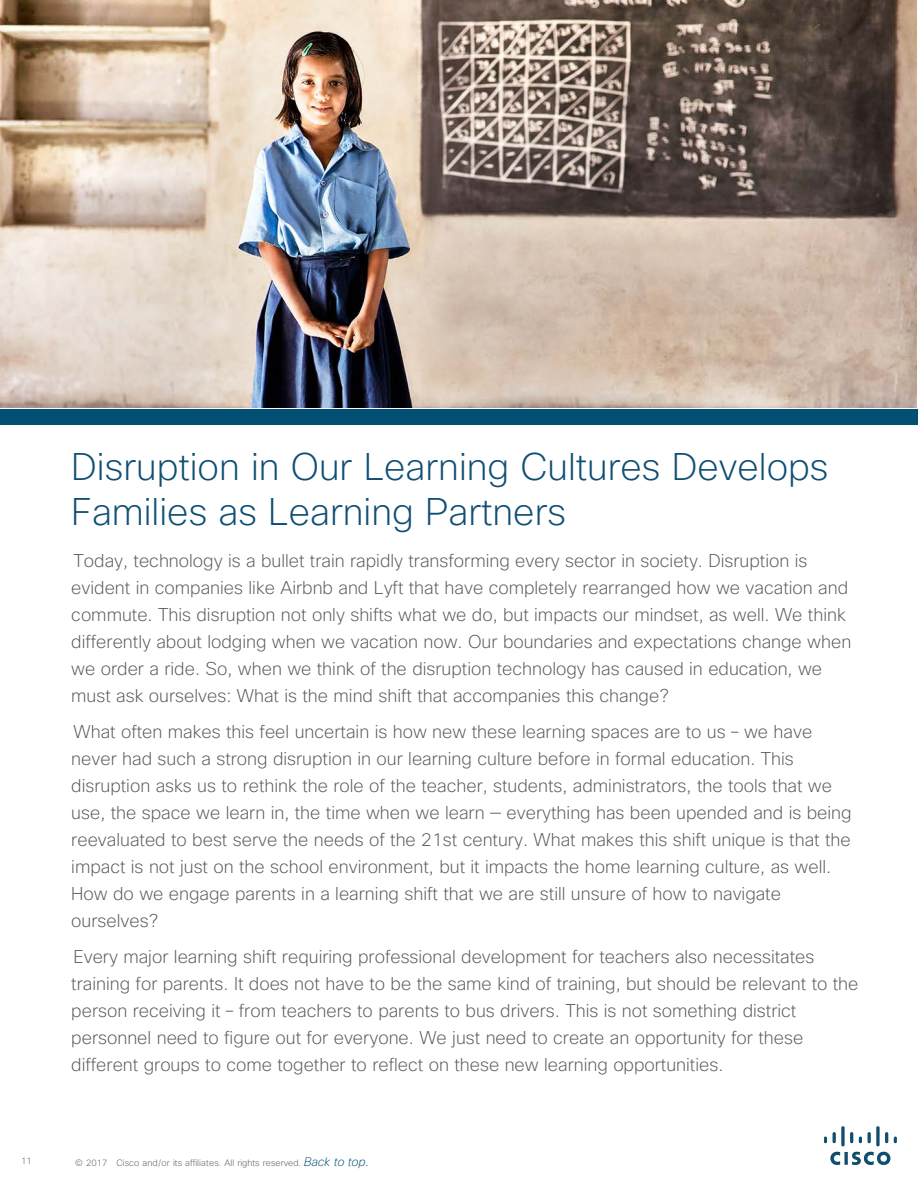
<style>
.page{position:relative;width:918px;height:1188px;background:#fff}
.page>*{position:absolute;margin:0;border:0;box-sizing:border-box;transform-origin:0 0}
.t1{font:200 37.5px/45px "Cisco Sans";color:#0f4f73}
.t2{font:200 18px/27px "Cisco Sans";color:#57585a}
.t3{font:200 9px "Cisco Sans";color:#57585a}
.s1{font-style:italic;font-size:12px;color:#005074}
</style>
<div class="page">
<img style="left:0;top:0;width:918px;height:425px">
<img style="left:824px;top:1126px;width:73px;height:39px">
<h1 class="t1" style="left:71px;top:444px;width:759px">Disruption in Our Learning Cultures Develops<br>Families as Learning Partners</h1>
<p class="t2" style="left:71px;top:547px;width:782px">Today, technology is a bullet train rapidly transforming every sector in society. Disruption is evident in companies like Airbnb and Lyft that have completely rearranged how we vacation and commute. This disruption not only shifts what we do, but impacts our mindset, as well. We think differently about lodging when we vacation now. Our boundaries and expectations change when we order a ride. So, when we think of the disruption technology has caused in education, we must ask ourselves: What is the mind shift that accompanies this change?</p>
<p class="t2" style="left:71px;top:718px;width:782px">What often makes this feel uncertain is how new these learning spaces are to us – we have never had such a strong disruption in our learning culture before in formal education. This disruption asks us to rethink the role of the teacher, students, administrators, the tools that we use, the space we learn in, the time when we learn — everything has been upended and is being reevaluated to best serve the needs of the 21st century. What makes this shift unique is that the impact is not just on the school environment, but it impacts the home learning culture, as well.<br>How do we engage parents in a learning shift that we are still unsure of how to navigate ourselves?</p>
<p class="t2" style="left:71px;top:943px;width:789px">Every major learning shift requiring professional development for teachers also necessitates training for parents. It does not have to be the same kind of training, but should be relevant to the person receiving it – from teachers to parents to bus drivers. This is not something district personnel need to figure out for everyone. We just need to create an opportunity for these different groups to come together to reflect on these new learning opportunities.</p>
<p class="t3" style="left:21px;top:1155px;width:12px">11</p>
<p class="t3" style="left:75px;top:1158px;width:295px">© 2017 Cisco and/or its affiliates. All rights reserved. <span class="s1">Back to top.</span></p>
</div>
